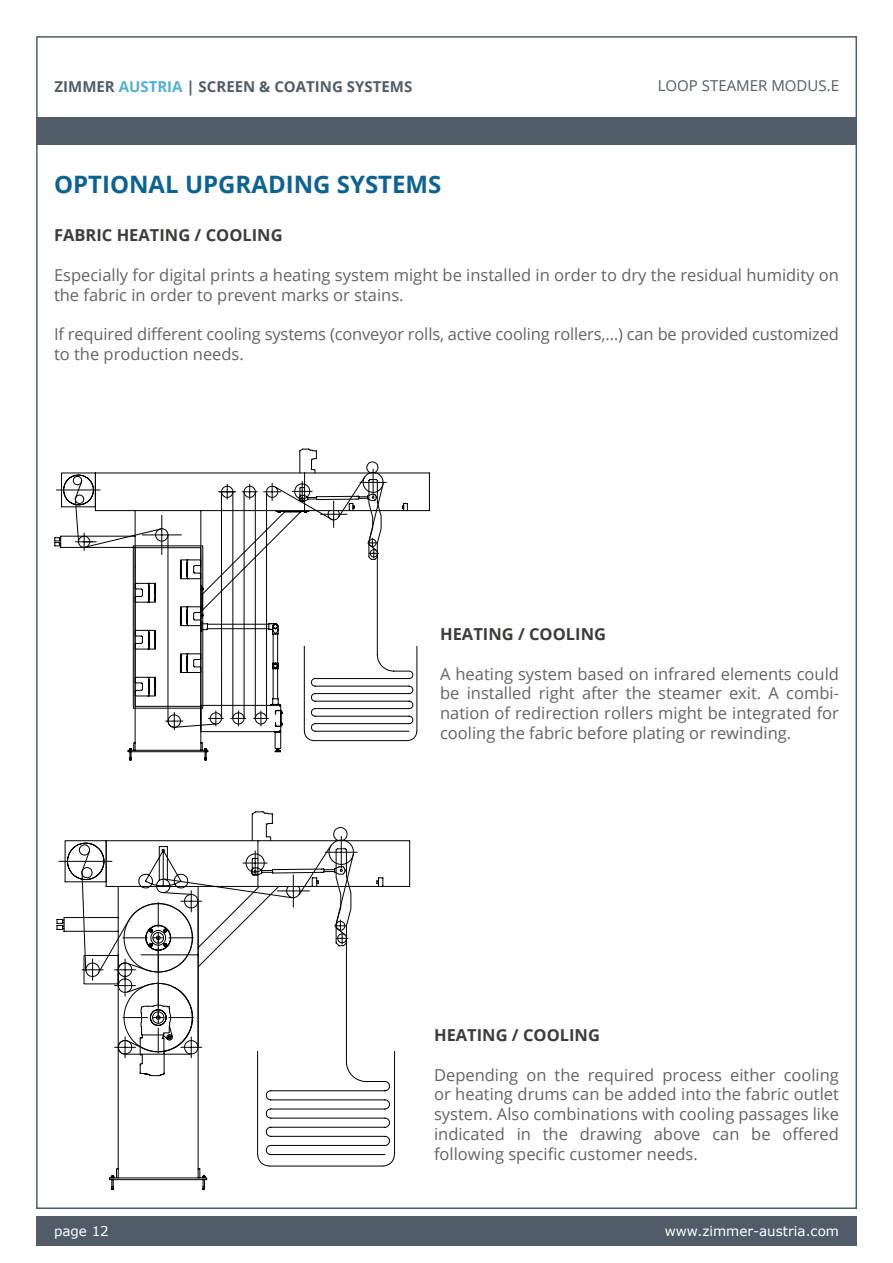
<style>
.page{position:relative;width:893px;height:1263px;background:#fff}
.page>*{position:absolute;margin:0;border:0;box-sizing:border-box;transform-origin:0 0}
.t1{font:700 24px "Open Sans";color:#0c6293}
.t2{font:16.5px/19.8px "Open Sans";color:#646363}
.t3{font:700 16.5px "Open Sans";color:#3c3c3b}
.t4{font:700 15px "Open Sans";color:#505d68}
.t5{font:15px "Open Sans";color:#505d68}
.t6{font:13.5px "Verdana";color:#fff}
.s1{color:#51afd5}
</style>
<div class="page">
<div style="left:36px;top:117px;width:820px;height:28px;background:#505d68"></div>
<div style="left:36px;top:1216px;width:821px;height:30px;background:#505d68"></div>
<hr style="left:417px;top:646px;width:1px;height:85px;background:#000">
<svg style="left:55px;top:448px;width:362px;height:304px"></svg>
<svg style="left:109px;top:840px;width:301px;height:350px"></svg>
<hr style="left:269px;top:1166px;width:114px;height:1px;background:#000">
<svg style="left:57px;top:812px;width:338px;height:354px"></svg>
<div style="left:84px;top:955px;width:35px;height:29px;border:1px solid #000"></div>
<p class="t4" style="left:55px;top:75px;width:359px">ZIMMER <span class="s1">AUSTRIA</span> | SCREEN &amp; COATING SYSTEMS</p>
<p class="t5" style="left:658px;top:75px;width:183px">LOOP STEAMER MODUS.E</p>
<h1 class="t1" style="left:54px;top:167px;width:389px">OPTIONAL UPGRADING SYSTEMS</h1>
<p class="t3" style="left:54px;top:224px;width:230px">FABRIC HEATING / COOLING</p>
<p class="t2" style="left:54px;top:265px;width:786px">Especially for digital prints a heating system might be installed in order to dry the residual humidity on the fabric in order to prevent marks or stains.</p>
<p class="t2" style="left:54px;top:324px;width:786px">If required different cooling systems (conveyor rolls, active cooling rollers,…) can be provided customized to the production needs.</p>
<p class="t3" style="left:440px;top:622px;width:167px">HEATING / COOLING</p>
<p class="t2" style="left:440px;top:663px;width:400px;text-align:justify">A heating system based on infrared elements could be installed right after the steamer exit. A combi&shy;nation of redirection rollers might be integrated for cooling the fabric before plating or rewinding.</p>
<p class="t3" style="left:434px;top:1023px;width:167px">HEATING / COOLING</p>
<p class="t2" style="left:434px;top:1064px;width:406px;text-align:justify">Depending on the required process either cooling or heating drums can be added into the fabric outlet system. Also combinations with cooling passages like indicated in the drawing above can be offered following specific customer needs.</p>
<p class="t6" style="left:54px;top:1222px;width:56px">page 12</p>
<p class="t6" style="left:665px;top:1222px;width:176px">www.zimmer-austria.com</p>
</div>
